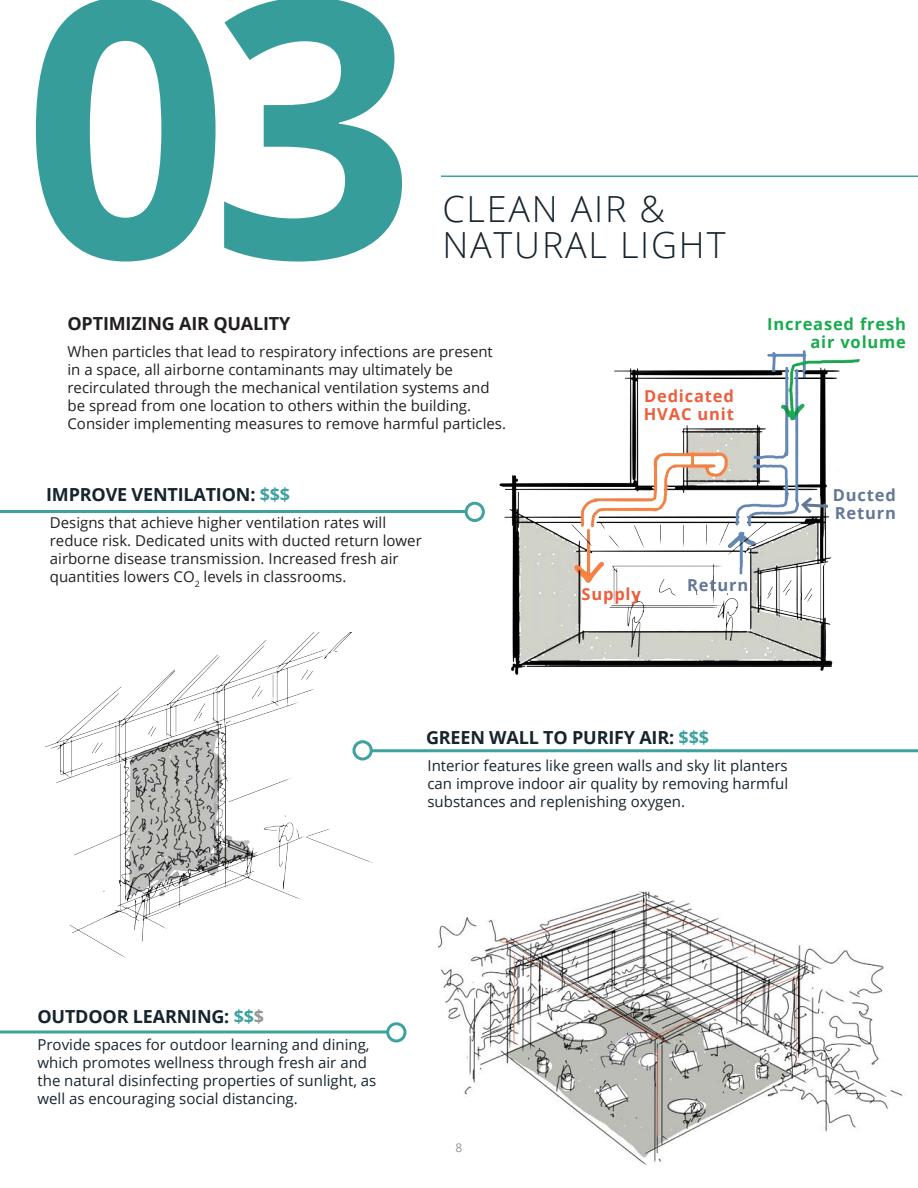
<style>
.page{position:relative;width:918px;height:1188px;background:#fff}
.page>*{position:absolute;margin:0;border:0;box-sizing:border-box;transform-origin:0 0}
.Chapter_Title_-_Alig{font:700 360px "Open Sans";color:#369d9a}
.Chapter_Title_-_Alig-2{font:300 36px "Open Sans";letter-spacing:.05em;color:#16242e}
.Title_-_Align_Left{font:700 18px "Open Sans";letter-spacing:-.01em;color:#16242e}
.Title_-_Align_Left-2{font:700 18px "Open Sans";letter-spacing:-.01em;color:#231f20}
.Chapter_Title_-_Alig-3{font:700 16.5px/18px "Open Sans";letter-spacing:.05em;color:#18ac4c;text-align:right}
.Chapter_Title_-_Alig-4{font:700 16.5px/18px "Open Sans";letter-spacing:.05em;color:#ed5f3c}
.Chapter_Title_-_Alig-5{font:700 16.5px/18px "Open Sans";letter-spacing:.05em;color:#647796}
.Body_Text{font:15px/18px "Open Sans";color:#231f20}
.Body_Text-2{font:15px/18px "Open Sans";color:#16242e}
.t1{font:12px "Open Sans";color:#939598}
.s1{color:#3ea29f}
.s2{color:#939598}
</style>
<div class="page">
<img style="left:438px;top:892px;width:465px;height:273px">
<div style="left:688px;top:1134px;width:230px;height:54px;background:#fff"></div>
<hr style="left:441px;top:176px;width:477px;height:1px;background:#3ea29f">
<hr style="left:372px;top:749px;width:546px;height:3px;background:#3ea29f">
<svg style="left:0;top:1030px;width:386px;height:4px;background:#6eb9b6"></svg>
<div style="left:386px;top:1022px;width:20px;height:20px;border:3px solid #3ea29f;border-radius:50%"></div>
<hr style="left:0;top:510px;width:465px;height:3px;background:#3ea29f">
<img style="left:45px;top:632px;width:390px;height:326px">
<img style="left:464px;top:350px;width:396px;height:325px">
<svg style="left:799px;top:494px;width:32px;height:23px"></svg>
<p class="Chapter_Title_-_Alig" style="left:23px;top:-127px;width:395px">03</p>
<p class="Chapter_Title_-_Alig-2" style="left:442px;top:184px;width:224px">CLEAN AIR &amp;</p>
<p class="Chapter_Title_-_Alig-2" style="left:442px;top:220px;width:285px">NATURAL LIGHT</p>
<p class="Title_-_Align_Left-2" style="left:68px;top:311px;width:224px">OPTIMIZING AIR QUALITY</p>
<p class="Body_Text" style="left:68px;top:342px;width:440px">When particles that lead to respiratory infections are present in a space, all airborne contaminants may ultimately be recirculated through the mechanical ventilation systems and be spread from one location to others within the building.<br>Consider implementing measures to remove harmful particles.</p>
<p class="Title_-_Align_Left" style="left:46px;top:482px;width:246px">IMPROVE VENTILATION: <span class="s1">$$$</span></p>
<p class="Body_Text" style="left:50px;top:513px;width:373px">Designs that achieve higher ventilation rates will reduce risk. Dedicated units with ducted return lower airborne disease transmission. Increased fresh air quantities lowers CO<sub>2</sub> levels in classrooms.</p>
<p class="Chapter_Title_-_Alig-4" style="left:644px;top:387px;width:92px">Dedicated<br>HVAC unit</p>
<p class="Chapter_Title_-_Alig-3" style="left:767px;top:315px;width:140px">Increased fresh air volume</p>
<p class="Chapter_Title_-_Alig-4" style="left:582px;top:585px;width:61px">Supply</p>
<p class="Chapter_Title_-_Alig-5" style="left:687px;top:576px;width:63px">Return</p>
<p class="Chapter_Title_-_Alig-5" style="left:833px;top:486px;width:65px">Ducted<br>Return</p>
<p class="Title_-_Align_Left" style="left:426px;top:725px;width:285px">GREEN WALL TO PURIFY AIR: <span class="s1">$$$</span></p>
<p class="Body_Text-2" style="left:428px;top:756px;width:362px;text-align:justify">Interior features like green walls and sky lit planters can improve indoor air quality by removing harmful substances and replenishing oxygen.</p>
<p class="Title_-_Align_Left" style="left:38px;top:1004px;width:228px">OUTDOOR LEARNING: <span class="s1">$$</span><span class="s2">$</span></p>
<p class="Body_Text-2" style="left:38px;top:1035px;width:340px">Provide spaces for outdoor learning and dining, which promotes wellness through fresh air and the natural disinfecting properties of sunlight, as well as encouraging social distancing.</p>
<p class="t1" style="left:456px;top:1139px;width:8px">8</p>
</div>
